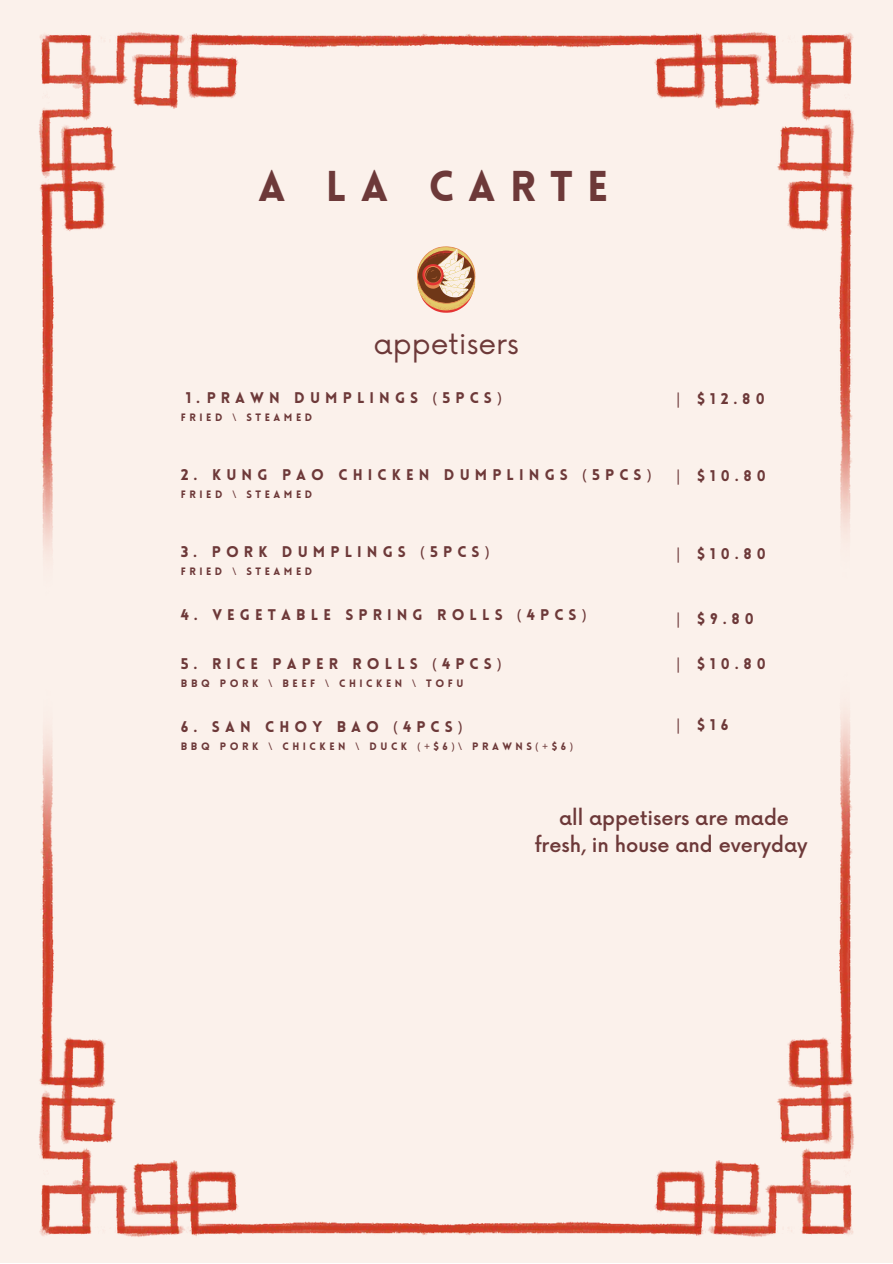
<style>
.page{position:relative;width:893px;height:1264px;background:#fff}
.page>*{position:absolute;margin:0;border:0;box-sizing:border-box;transform-origin:0 0}
.t1{font:900 42.15px "Lovelo";letter-spacing:.335em;color:#6d3939}
.t2{font:28.5px "Now";color:#6d3939}
.t3{font:500 19.5px/27px "Now";color:#6d3939;text-align:center}
.t4{font:900 15.15px "Lovelo";letter-spacing:.335em;color:#6d3939}
.t5{font:900 10.5px "Lovelo";letter-spacing:.335em;color:#6d3939}
.s1{font-family:"Noto Sans";font-weight:400}
</style>
<div class="page">
<div style="left:0;top:0;width:892px;height:1262px;background:#fbf1eb"></div>
<img style="left:39px;top:714px;width:815px;height:523px">
<img style="left:39px;top:32px;width:814px;height:523px">
<svg style="left:417px;top:246px;width:58px;height:67px"></svg>
<h1 class="t1" style="left:258px;top:169px;width:352px">A LA CARTE</h1>
<h2 class="t2" style="left:373px;top:328px;width:147px">appetisers</h2>
<p class="t4" style="left:186px;top:392px;width:317px">1.PRAWN DUMPLINGS <span class="s1">(</span>5PCS<span class="s1">)</span></p>
<p class="t5" style="left:181px;top:413px;width:133px">FRIED <span class="s1">\</span> STEAMED</p>
<p class="t4" style="left:674px;top:393px;width:92px"><span class="s1">|</span> $12.80</p>
<p class="t4" style="left:181px;top:469px;width:472px">2. KUNG PAO CHICKEN DUMPLINGS <span class="s1">(</span>5PCS<span class="s1">)</span></p>
<p class="t5" style="left:181px;top:490px;width:133px">FRIED <span class="s1">\</span> STEAMED</p>
<p class="t4" style="left:674px;top:469px;width:93px"><span class="s1">|</span> $10.80</p>
<p class="t4" style="left:181px;top:546px;width:310px">3. PORK DUMPLINGS <span class="s1">(</span>5PCS<span class="s1">)</span></p>
<p class="t5" style="left:181px;top:566px;width:133px">FRIED <span class="s1">\</span> STEAMED</p>
<p class="t4" style="left:181px;top:608px;width:407px">4. VEGETABLE SPRING ROLLS <span class="s1">(</span>4PCS<span class="s1">)</span></p>
<p class="t4" style="left:181px;top:657px;width:322px">5. RICE PAPER ROLLS <span class="s1">(</span>4PCS<span class="s1">)</span></p>
<p class="t5" style="left:181px;top:678px;width:284px">BBQ PORK <span class="s1">\</span> BEEF <span class="s1">\</span> CHICKEN <span class="s1">\</span> TOFU</p>
<p class="t4" style="left:181px;top:720px;width:283px">6. SAN CHOY BAO <span class="s1">(</span>4PCS<span class="s1">)</span></p>
<p class="t5" style="left:181px;top:741px;width:393px">BBQ PORK <span class="s1">\</span> CHICKEN <span class="s1">\</span> DUCK <span class="s1">(+</span>$6<span class="s1">)\</span> PRAWNS<span class="s1">(+</span>$6<span class="s1">)</span></p>
<p class="t4" style="left:674px;top:547px;width:93px"><span class="s1">|</span> $10.80</p>
<p class="t4" style="left:674px;top:613px;width:81px"><span class="s1">|</span> $9.80</p>
<p class="t4" style="left:674px;top:657px;width:93px"><span class="s1">|</span> $10.80</p>
<p class="t4" style="left:674px;top:718px;width:56px"><span class="s1">|</span> $16</p>
<p class="t3" style="left:534px;top:805px;width:274px">all appetisers are made fresh, in house and everyday</p>
</div>
